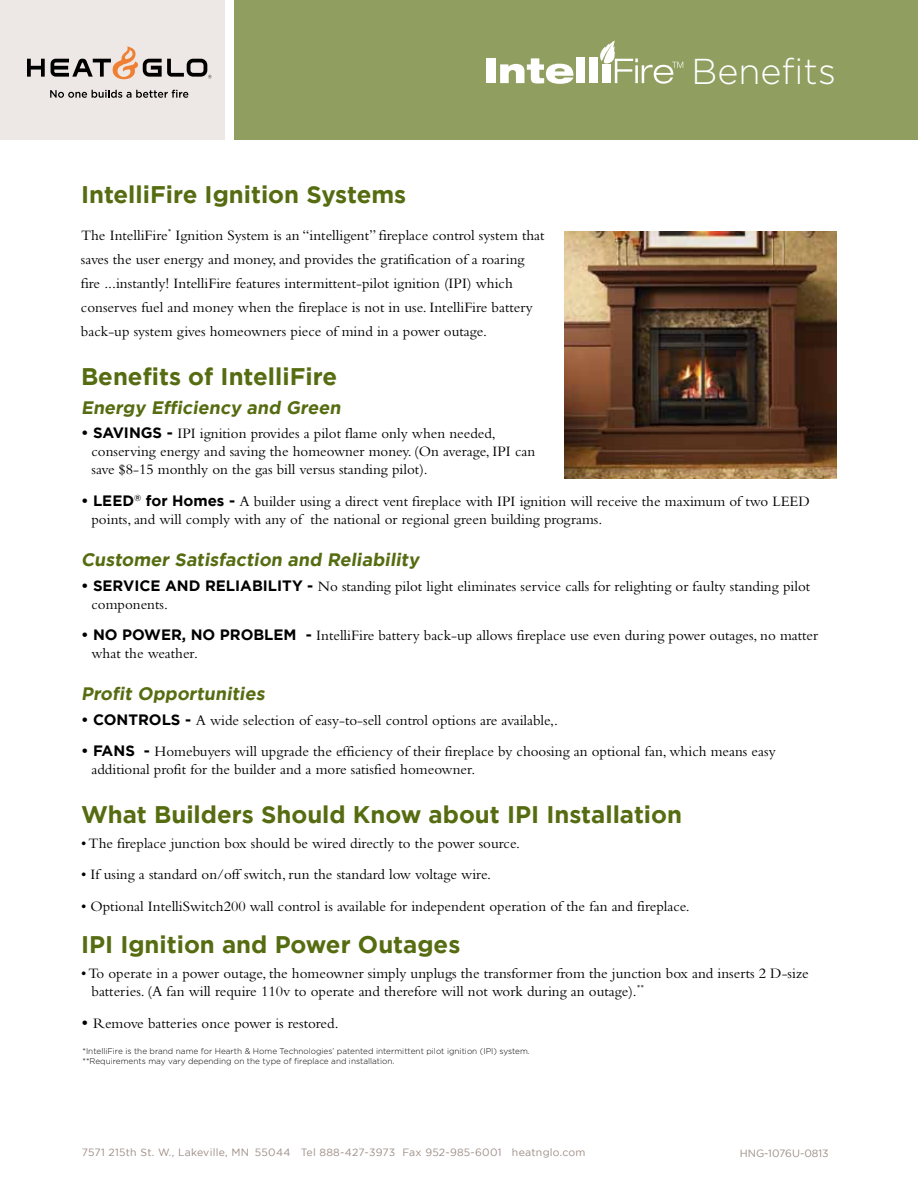
<style>
.page{position:relative;width:918px;height:1188px;background:#fff}
.page>*{position:absolute;margin:0;border:0;box-sizing:border-box;transform-origin:0 0}
.t1{font:300 36px "Gotham";color:#fff}
.t2{font:700 24px "Gotham";color:#566c11}
.t3{font:700 18px "Gotham";color:#566c11}
.t4{font:15px/18px "Bembo";color:#000}
.t5{font:10.5px "Gotham";letter-spacing:.025em;color:#9d8d85}
.t6{font:10.5px "Gotham";color:#9d8d85}
.t7{font:300 8.25px/9.9px "Gotham";color:#000}
.s1{font-family:"Gotham";font-weight:700}
</style>
<div class="page">
<div style="left:234px;top:0;width:684px;height:140px;background:#909e60"></div>
<img style="left:565px;top:231px;width:272px;height:247px">
<div style="left:0;top:0;width:225px;height:140px;background:#ede8e5"></div>
<svg style="left:50px;top:90px;width:138px;height:8px"></svg>
<svg style="left:27px;top:46px;width:185px;height:33px"></svg>
<div style="left:486px;top:59px;width:10px;height:24px;background:#fff"></div>
<svg style="left:500px;top:58px;width:74px;height:26px"></svg>
<div style="left:577px;top:58px;width:8px;height:25px;background:#fff"></div>
<div style="left:589px;top:58px;width:9px;height:25px;background:#fff"></div>
<svg style="left:600px;top:40px;width:83px;height:44px"></svg>
<h1 class="t1" style="left:692px;top:52px;width:146px">Benefits</h1>
<h2 class="t2" style="left:81px;top:180px;width:327px">IntelliFire Ignition Systems</h2>
<p class="t4" style="left:81px;top:223px;width:465px;line-height:24px">The IntelliFire<sup>*</sup> Ignition System is an “intelligent” fireplace control system that saves the user energy and money, and provides the gratification of a roaring fire ...instantly! IntelliFire features intermittent-pilot ignition (IPI) which conserves fuel and money when the fireplace is not in use. IntelliFire battery back-up system gives homeowners piece of mind in a power outage.</p>
<h2 class="t2" style="left:81px;top:363px;width:258px">Benefits of IntelliFire</h2>
<p class="t3" style="left:81px;top:397px;width:264px">Energy Efficiency and Green</p>
<p class="t4" style="left:92px;top:425px;width:445px;text-indent:-10px"><span class="s1">• SAVINGS -</span> IPI ignition provides a pilot flame only when needed, conserving energy and saving the homeowner money. (On average, IPI can save $8-15 monthly on the gas bill versus standing pilot).</p>
<p class="t4" style="left:91px;top:492px;width:720px;text-indent:-10px"><span class="s1">• LEED</span><sup>®</sup> <span class="s1">for Homes -</span> A builder using a direct vent fireplace with IPI ignition will receive the maximum of two LEED points, and will comply with any of the national or regional green building programs.</p>
<p class="t3" style="left:81px;top:549px;width:342px">Customer Satisfaction and Reliability</p>
<p class="t4" style="left:92px;top:577px;width:720px;text-indent:-10px"><span class="s1">• SERVICE AND RELIABILITY -</span> No standing pilot light eliminates service calls for relighting or faulty standing pilot components.</p>
<p class="t4" style="left:92px;top:626px;width:728px;text-indent:-10px"><span class="s1">• NO POWER, NO PROBLEM -</span> IntelliFire battery back-up allows fireplace use even during power outages, no matter what the weather.</p>
<p class="t3" style="left:81px;top:683px;width:188px">Profit Opportunities</p>
<p class="t4" style="left:81px;top:711px;width:478px"><span class="s1">• CONTROLS -</span> A wide selection of easy-to-sell control options are available,.</p>
<p class="t4" style="left:92px;top:742px;width:686px;text-indent:-10px"><span class="s1">• FANS -</span> Homebuyers will upgrade the efficiency of their fireplace by choosing an optional fan, which means easy additional profit for the builder and a more satisfied homeowner.</p>
<h2 class="t2" style="left:81px;top:801px;width:603px">What Builders Should Know about IPI Installation</h2>
<p class="t4" style="left:81px;top:834px;width:441px">• The fireplace junction box should be wired directly to the power source.</p>
<p class="t4" style="left:81px;top:866px;width:412px">• If using a standard on/off switch, run the standard low voltage wire.</p>
<p class="t4" style="left:81px;top:897px;width:610px">• Optional IntelliSwitch200 wall control is available for independent operation of the fan and fireplace.</p>
<h2 class="t2" style="left:81px;top:931px;width:381px">IPI Ignition and Power Outages</h2>
<p class="t4" style="left:92px;top:964px;width:719px;text-indent:-10px">• To operate in a power outage, the homeowner simply unplugs the transformer from the junction box and inserts 2 D-size batteries. (A fan will require 110v to operate and therefore will not work during an outage).<sup>**</sup></p>
<p class="t4" style="left:81px;top:1014px;width:259px"><span class="s1">•</span> Remove batteries once power is restored.</p>
<p class="t7" style="left:82px;top:1046px;width:449px">*IntelliFire is the brand name for Hearth &amp; Home Technologies’ patented intermittent pilot ignition (IPI) system. **Requirements may vary depending on the type of fireplace and installation.</p>
<p class="t5" style="left:82px;top:1147px;width:505px">7571 215th St. W., Lakeville, MN 55044 Tel 888-427-3973 Fax 952-985-6001 heatnglo.com</p>
<p class="t6" style="left:740px;top:1147px;width:90px">HNG-1076U-0813</p>
</div>
